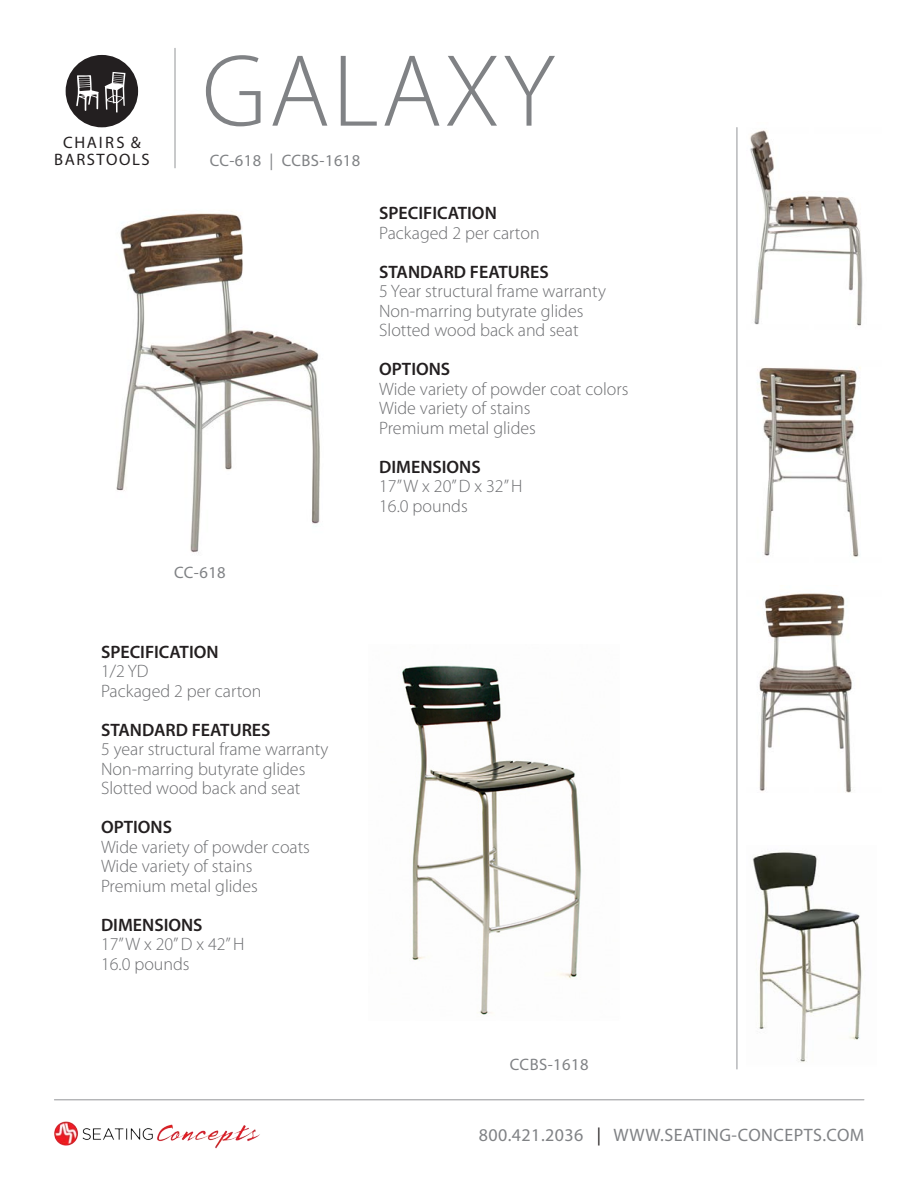
<style>
.page{position:relative;width:918px;height:1188px;background:#fff}
.page>*{position:absolute;margin:0;border:0;box-sizing:border-box;transform-origin:0 0}
.t1{font:300 103.5px "Myriad Pro";letter-spacing:.025em;color:#808285}
.t2{font:300 18px "Myriad Pro";color:#6c6d70}
.t3{font:600 18px "Myriad Pro";color:#231f20}
.t4{font:18px "Myriad Pro";letter-spacing:.025em;color:#808285}
.t5{font:16.65px "Myriad Pro";letter-spacing:.025em;color:#808285}
.t6{font:16.65px/16.6px "Myriad Pro";letter-spacing:.095em;color:#231f20;text-align:center}
.s1{color:#231f20}
</style>
<div class="page">
<hr style="left:175px;top:48px;width:1px;height:120px;background:#939598">
<hr style="left:54px;top:1099px;width:810px;height:1px;background:#939598">
<img style="left:54px;top:1121px;width:206px;height:28px">
<hr style="left:737px;top:128px;width:1px;height:941px;background:#939598">
<div style="left:66px;top:55px;width:72px;height:72px;background:#231f20;border-radius:50%"></div>
<svg style="left:105px;top:72px;width:21px;height:41px"></svg>
<svg style="left:76px;top:75px;width:23px;height:36px"></svg>
<img style="left:116px;top:213px;width:204px;height:340px">
<img style="left:750px;top:130px;width:113px;height:196px">
<img style="left:757px;top:367px;width:104px;height:190px">
<img style="left:759px;top:593px;width:93px;height:200px">
<img style="left:402px;top:665px;width:179px;height:350px">
<img style="left:752px;top:852px;width:110px;height:210px">
<p class="t6" style="left:54px;top:134px;width:97px">CHAIRS &amp;<br>BARSTOOLS</p>
<p class="t1" style="left:202px;top:29px;width:354px">GALAXY</p>
<p class="t5" style="left:210px;top:151px;width:152px">CC-618 | CCBS-1618</p>
<p class="t3" style="left:379px;top:202px;width:119px">SPECIFICATION</p>
<p class="t2" style="left:379px;top:222px;width:162px">Packaged 2 per carton</p>
<p class="t3" style="left:379px;top:260px;width:171px">STANDARD FEATURES</p>
<p class="t2" style="left:379px;top:281px;width:228px">5 Year structural frame warranty</p>
<p class="t2" style="left:379px;top:300px;width:206px">Non-marring butyrate glides</p>
<p class="t2" style="left:379px;top:320px;width:201px">Slotted wood back and seat</p>
<p class="t3" style="left:379px;top:358px;width:73px">OPTIONS</p>
<p class="t2" style="left:379px;top:378px;width:251px">Wide variety of powder coat colors</p>
<p class="t2" style="left:379px;top:398px;width:153px">Wide variety of stains</p>
<p class="t2" style="left:379px;top:417px;width:158px">Premium metal glides</p>
<p class="t3" style="left:379px;top:455px;width:103px">DIMENSIONS</p>
<p class="t2" style="left:379px;top:476px;width:145px">17” W x 20” D x 32” H</p>
<p class="t2" style="left:379px;top:495px;width:90px">16.0 pounds</p>
<p class="t5" style="left:174px;top:562px;width:53px">CC-618</p>
<p class="t3" style="left:101px;top:640px;width:119px">SPECIFICATION</p>
<p class="t2" style="left:101px;top:661px;width:49px">1/2 YD</p>
<p class="t2" style="left:101px;top:680px;width:162px">Packaged 2 per carton</p>
<p class="t3" style="left:101px;top:718px;width:171px">STANDARD FEATURES</p>
<p class="t2" style="left:101px;top:739px;width:229px">5 year structural frame warranty</p>
<p class="t2" style="left:101px;top:758px;width:206px">Non-marring butyrate glides</p>
<p class="t2" style="left:101px;top:778px;width:201px">Slotted wood back and seat</p>
<p class="t3" style="left:101px;top:816px;width:73px">OPTIONS</p>
<p class="t2" style="left:101px;top:836px;width:211px">Wide variety of powder coats</p>
<p class="t2" style="left:101px;top:856px;width:153px">Wide variety of stains</p>
<p class="t2" style="left:101px;top:875px;width:158px">Premium metal glides</p>
<p class="t3" style="left:101px;top:913px;width:103px">DIMENSIONS</p>
<p class="t2" style="left:101px;top:934px;width:145px">17” W x 20” D x 42” H</p>
<p class="t2" style="left:101px;top:953px;width:90px">16.0 pounds</p>
<p class="t5" style="left:510px;top:1054px;width:80px">CCBS-1618</p>
<p class="t4" style="left:479px;top:1124px;width:387px">800.421.2036 <span class="s1">|</span> WWW.SEATING-CONCEPTS.COM</p>
</div>
